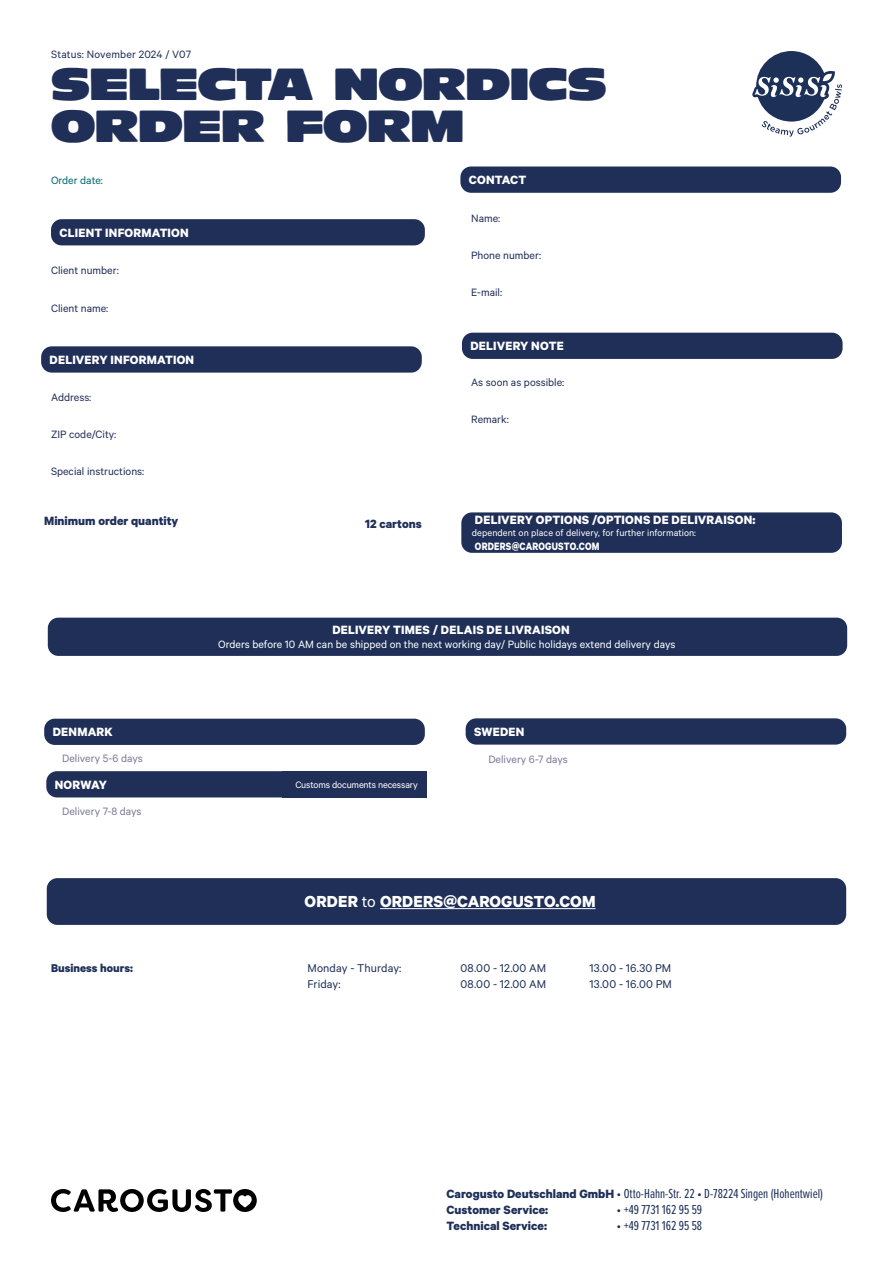
<style>
.page{position:relative;width:893px;height:1263px;background:#fff}
.page>*{position:absolute;margin:0;border:0;box-sizing:border-box;transform-origin:0 0}
.t1{font:45px/42px "BNBOOP Regular";letter-spacing:-.01em;color:#1f2f58}
.t2{font:700 18px "Calibre";letter-spacing:.01em;color:#fff}
.t3{font:700 13.5px "Calibre";letter-spacing:.02em;color:#fff}
.t4{font:13.5px "Proxima Nova Ex Cn";color:#1d3058}
.t5{font:700 13.5px "Calibre";color:#1d3058}
.t6{font:700 13.5px "Calibre";color:#1f2f58}
.t7{font:700 13.5px "Calibre";color:#202f58}
.t8{font:12.75px "Calibre";letter-spacing:.005em;color:#1d3058}
.t9{font:700 12.75px "Calibre";color:#1d3058}
.t10{font:12px "Calibre";color:#202f58}
.t11{font:12px "Calibre";color:#fff}
.t12{font:12px "Calibre";color:#7a7997}
.t13{font:12px "Calibre";letter-spacing:.015em;color:#1f2f58}
.t14{font:700 12px "Calibre";letter-spacing:.02em;color:#fff;scale:.85 1}
.t15{font:12px "Calibre";color:#006872}
.t16{font:10.5px "Calibre";letter-spacing:.005em;color:#fff}
.t17{font:10.5px "Calibre";letter-spacing:-.015em;color:#fff}
.s1{font-weight:400}
.s2{font-family:"Calibre";font-weight:700}
</style>
<div class="page">
<div style="left:46px;top:771px;width:381px;height:26px;background:#1f2f58;border-radius:11px"></div>
<svg style="left:51px;top:1189px;width:206px;height:23px"></svg>
<svg style="left:752px;top:51px;width:90px;height:86px"></svg>
<div style="left:282px;top:771px;width:144px;height:26px;background:#1f2f58"></div>
<div style="left:47px;top:878px;width:799px;height:47px;background:#1f2f58;border-radius:11px"></div>
<hr style="left:380px;top:908px;width:215px;height:1px;background:#fff">
<div style="left:48px;top:618px;width:799px;height:38px;background:#1f2f58;border-radius:11px"></div>
<div style="left:44px;top:719px;width:381px;height:26px;background:#1f2f58;border-radius:11px"></div>
<div style="left:41px;top:346px;width:381px;height:27px;background:#1f2f58;border-radius:11px"></div>
<div style="left:51px;top:219px;width:374px;height:26px;background:#1f2f58;border-radius:11px"></div>
<div style="left:462px;top:333px;width:381px;height:26px;background:#1f2f58;border-radius:11px"></div>
<div style="left:460px;top:166px;width:381px;height:27px;background:#1f2f58;border-radius:11px"></div>
<div style="left:461px;top:512px;width:381px;height:41px;background:#1f2f58;border-radius:11px"></div>
<div style="left:466px;top:718px;width:380px;height:27px;background:#1f2f58;border-radius:11px"></div>
<p class="t13" style="left:51px;top:48px;width:141px">Status: November 2024 / V07</p>
<h1 class="t1" style="left:51px;top:63px;width:557px">SELECTA NORDICS<br>ORDER FORM</h1>
<p class="t15" style="left:51px;top:174px;width:53px">Order date:</p>
<p class="t3" style="left:60px;top:224px;width:131px">CLIENT INFORMATION</p>
<p class="t10" style="left:51px;top:264px;width:69px">Client number:</p>
<p class="t10" style="left:51px;top:301px;width:59px">Client name:</p>
<p class="t3" style="left:50px;top:351px;width:146px">DELIVERY INFORMATION</p>
<p class="t10" style="left:51px;top:390px;width:42px">Address:</p>
<p class="t10" style="left:51px;top:427px;width:67px">ZIP code/City:</p>
<p class="t10" style="left:51px;top:465px;width:95px">Special instructions:</p>
<p class="t6" style="left:44px;top:513px;width:136px">Minimum order quantity</p>
<p class="t7" style="left:365px;top:515px;width:58px">12 cartons</p>
<p class="t3" style="left:469px;top:172px;width:59px">CONTACT</p>
<p class="t10" style="left:471px;top:211px;width:31px">Name:</p>
<p class="t10" style="left:471px;top:248px;width:71px">Phone number:</p>
<p class="t10" style="left:471px;top:285px;width:32px">E-mail:</p>
<p class="t3" style="left:470px;top:338px;width:95px">DELIVERY NOTE</p>
<p class="t10" style="left:471px;top:375px;width:95px">As soon as possible:</p>
<p class="t10" style="left:471px;top:412px;width:39px">Remark:</p>
<p class="t3" style="left:475px;top:512px;width:282px">DELIVERY OPTIONS /OPTIONS DE DELIVRAISON:</p>
<p class="t16" style="left:472px;top:527px;width:226px">dependent on place of delivery, for further information:</p>
<p class="t14" style="left:475px;top:539px;width:148px">ORDERS@CAROGUSTO.COM</p>
<p class="t3" style="left:332px;top:621px;width:239px">DELIVERY TIMES / DELAIS DE LIVRAISON</p>
<p class="t11" style="left:218px;top:638px;width:459px">Orders before 10 AM can be shipped on the next working day/ Public holidays extend delivery days</p>
<p class="t3" style="left:53px;top:724px;width:62px">DENMARK</p>
<p class="t3" style="left:474px;top:723px;width:52px">SWEDEN</p>
<p class="t12" style="left:62px;top:751px;width:82px">Delivery 5-6 days</p>
<p class="t12" style="left:488px;top:753px;width:81px">Delivery 6-7 days</p>
<p class="t3" style="left:55px;top:776px;width:54px">NORWAY</p>
<p class="t17" style="left:295px;top:778px;width:124px">Customs documents necessary</p>
<p class="t12" style="left:62px;top:804px;width:81px">Delivery 7-8 days</p>
<h2 class="t2" style="left:305px;top:891px;width:292px">ORDER <span class="s1">to</span> ORDERS@CAROGUSTO.COM</h2>
<p class="t9" style="left:51px;top:960px;width:83px">Business hours:</p>
<p class="t8" style="left:308px;top:961px;width:95px">Monday - Thurday:</p>
<p class="t8" style="left:461px;top:961px;width:87px">08.00 - 12.00 AM</p>
<p class="t8" style="left:590px;top:961px;width:83px">13.00 - 16.30 PM</p>
<p class="t8" style="left:308px;top:976px;width:35px">Friday:</p>
<p class="t8" style="left:461px;top:976px;width:87px">08.00 - 12.00 AM</p>
<p class="t8" style="left:590px;top:976px;width:84px">13.00 - 16.00 PM</p>
<p class="t4" style="left:446px;top:1183px;width:378px"><span class="s2">Carogusto Deutschland GmbH</span> • Otto-Hahn-Str. 22 • D-78224 Singen (Hohentwiel)</p>
<p class="t5" style="left:446px;top:1201px;width:103px">Customer Service:</p>
<p class="t4" style="left:617px;top:1200px;width:87px">• +49 7731 162 95 59</p>
<p class="t5" style="left:446px;top:1218px;width:102px">Technical Service:</p>
<p class="t4" style="left:617px;top:1216px;width:87px">• +49 7731 162 95 58</p>
</div>
